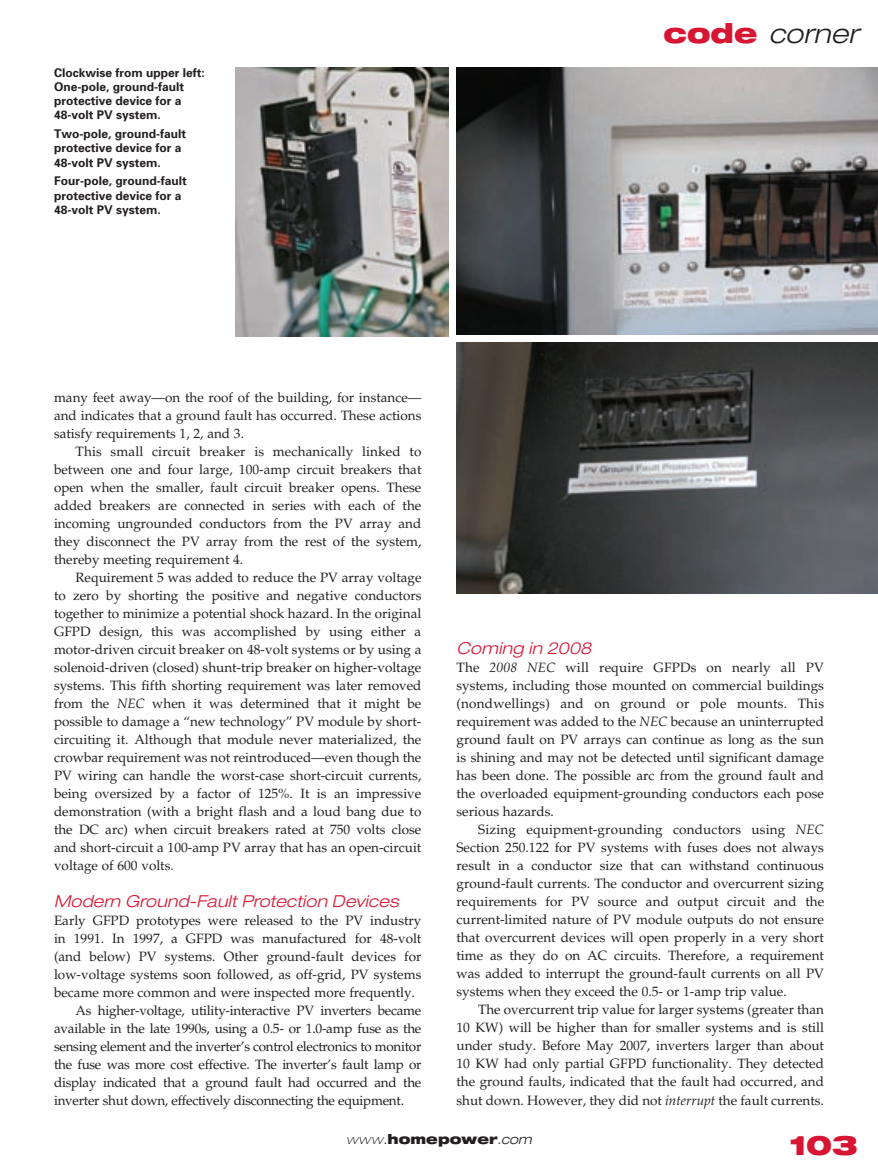
<style>
.page{position:relative;width:878px;height:1175px;background:#fff}
.page>*{position:absolute;margin:0;border:0;box-sizing:border-box;transform-origin:0 0}
.t1{font:italic 300 expanded 27px "Helvetica Neue";letter-spacing:.005em;color:#231f20}
.t2{font:900 expanded 27px "Helvetica Neue";color:#d71634}
.t3{font:italic 300 expanded 16.5px "Helvetica Neue";letter-spacing:.015em;color:#d71634}
.t4{font:13.5px/18px "Palatino";color:#231f20;text-align:justify}
.t5{font:13.5px "Palatino";letter-spacing:-.02em;color:#231f20}
.t6{font:900 expanded 13.5px "Helvetica Neue";color:#231f20}
.t7{font:700 12px/14.2px "Univers";color:#231f20}
.s1{font-weight:900;font-style:normal;color:#d71634}
.s2{font-style:italic}
.s3{font-weight:100;font-style:italic}
.s4{font-weight:300;font-style:italic}
</style>
<div class="page">
<img style="left:235px;top:68px;width:213px;height:268px">
<img style="left:456px;top:68px;width:422px;height:267px">
<img style="left:456px;top:343px;width:422px;height:250px">
<p class="t7" style="left:54px;top:65px;width:152px">Clockwise from upper left:<br>One-pole, ground-fault protective device for a<br>48‑volt PV system.</p>
<p class="t7" style="left:54px;top:126px;width:133px">Two-pole, ground-fault protective device for a<br>48‑volt PV system.</p>
<p class="t7" style="left:54px;top:173px;width:134px">Four-pole, ground-fault protective device for a<br>48‑volt PV system.</p>
<h1 class="t1" style="left:663px;top:17px;width:196px"><span class="s1">code</span> corner</h1>
<p class="t4" style="left:54px;top:389px;width:369px">many feet away—on the roof of the building, for instance— and indicates that a ground fault has occurred. These actions satisfy requirements 1, 2, and 3.</p>
<p class="t4" style="left:54px;top:443px;width:369px;text-indent:22px">This small circuit breaker is mechanically linked to between one and four large, 100-amp circuit breakers that open when the smaller, fault circuit breaker opens. These added breakers are connected in series with each of the incoming ungrounded conductors from the PV array and they disconnect the PV array from the rest of the system, thereby meeting requirement 4.</p>
<p class="t4" style="left:54px;top:569px;width:369px;text-indent:22px">Requirement 5 was added to reduce the PV array voltage to zero by shorting the positive and negative conductors together to minimize a potential shock hazard. In the original GFPD design, this was accomplished by using either a motor-driven circuit breaker on 48-volt systems or by using a solenoid-driven (closed) shunt-trip breaker on higher-voltage systems. This fifth shorting requirement was later removed from the <span class="s2">NEC</span> when it was determined that it might be possible to damage a “new technology” PV module by short&shy;circuiting it. Although that module never materialized, the crowbar requirement was not reintroduced—even though the PV wiring can handle the worst-case short-circuit currents, being oversized by a factor of 125%. It is an impressive demonstration (with a bright flash and a loud bang due to the DC arc) when circuit breakers rated at 750 volts close and short-circuit a 100-amp PV array that has an open-circuit voltage of 600 volts.</p>
<p class="t3" style="left:54px;top:890px;width:346px">Modern Ground-Fault Protection Devices</p>
<p class="t4" style="left:54px;top:911px;width:369px">Early GFPD prototypes were released to the PV industry</p>
<p class="t4" style="left:54px;top:929px;width:369px">in 1991. In 1997, a GFPD was manufactured for 48-volt</p>
<p class="t4" style="left:54px;top:947px;width:369px">(and below) PV systems. Other ground-fault devices for</p>
<p class="t4" style="left:54px;top:965px;width:369px">low-voltage systems soon followed, as off-grid, PV systems</p>
<p class="t4" style="left:54px;top:983px;width:362px">became more common and were inspected more frequently.</p>
<p class="t5" style="left:76px;top:1002px;width:347px">As higher-voltage, utility-interactive PV inverters became</p>
<p class="t5" style="left:54px;top:1020px;width:369px">available in the late 1990s, using a 0.5- or 1.0-amp fuse as the</p>
<p class="t5" style="left:54px;top:1038px;width:369px">sensing element and the inverter’s control electronics to monitor</p>
<p class="t5" style="left:54px;top:1056px;width:369px">the fuse was more cost effective. The inverter’s fault lamp or</p>
<p class="t5" style="left:54px;top:1074px;width:369px">display indicated that a ground fault had occurred and the</p>
<p class="t5" style="left:54px;top:1092px;width:351px">inverter shut down, effectively disconnecting the equipment.</p>
<p class="t3" style="left:456px;top:638px;width:136px">Coming in 2008</p>
<p class="t4" style="left:456px;top:659px;width:369px">The <span class="s2">2008 NEC</span> will require GFPDs on nearly all PV systems, including those mounted on commercial buildings (nondwellings) and on ground or pole mounts. This requirement was added to the <span class="s2">NEC</span> because an uninterrupted ground fault on PV arrays can continue as long as the sun is shining and may not be detected until significant damage has been done. The possible arc from the ground fault and the overloaded equipment-grounding conductors each pose serious hazards.</p>
<p class="t4" style="left:456px;top:821px;width:369px;text-indent:22px">Sizing equipment-grounding conductors using <span class="s2">NEC </span>Section 250.122 for PV systems with fuses does not always result in a conductor size that can withstand continuous ground-fault currents. The conductor and overcurrent sizing requirements for PV source and output circuit and the current-limited nature of PV module outputs do not ensure that overcurrent devices will open properly in a very short time as they do on AC circuits. Therefore, a requirement was added to interrupt the ground-fault currents on all PV systems when they exceed the 0.5- or 1-amp trip value.</p>
<p class="t4" style="left:456px;top:1001px;width:369px;text-indent:22px">The overcurrent trip value for larger systems (greater than 10 KW) will be higher than for smaller systems and is still under study. Before May 2007, inverters larger than about 10 KW had only partial GFPD functionality. They detected the ground faults, indicated that the fault had occurred, and shut down. However, they did not <span class="s2">interrupt</span> the fault currents.</p>
<p class="t6" style="left:346px;top:1130px;width:187px"><span class="s3">www</span><span class="s4">.</span>homepower<span class="s4">.com</span></p>
<h1 class="t2" style="left:789px;top:1128px;width:70px">103</h1>
</div>
